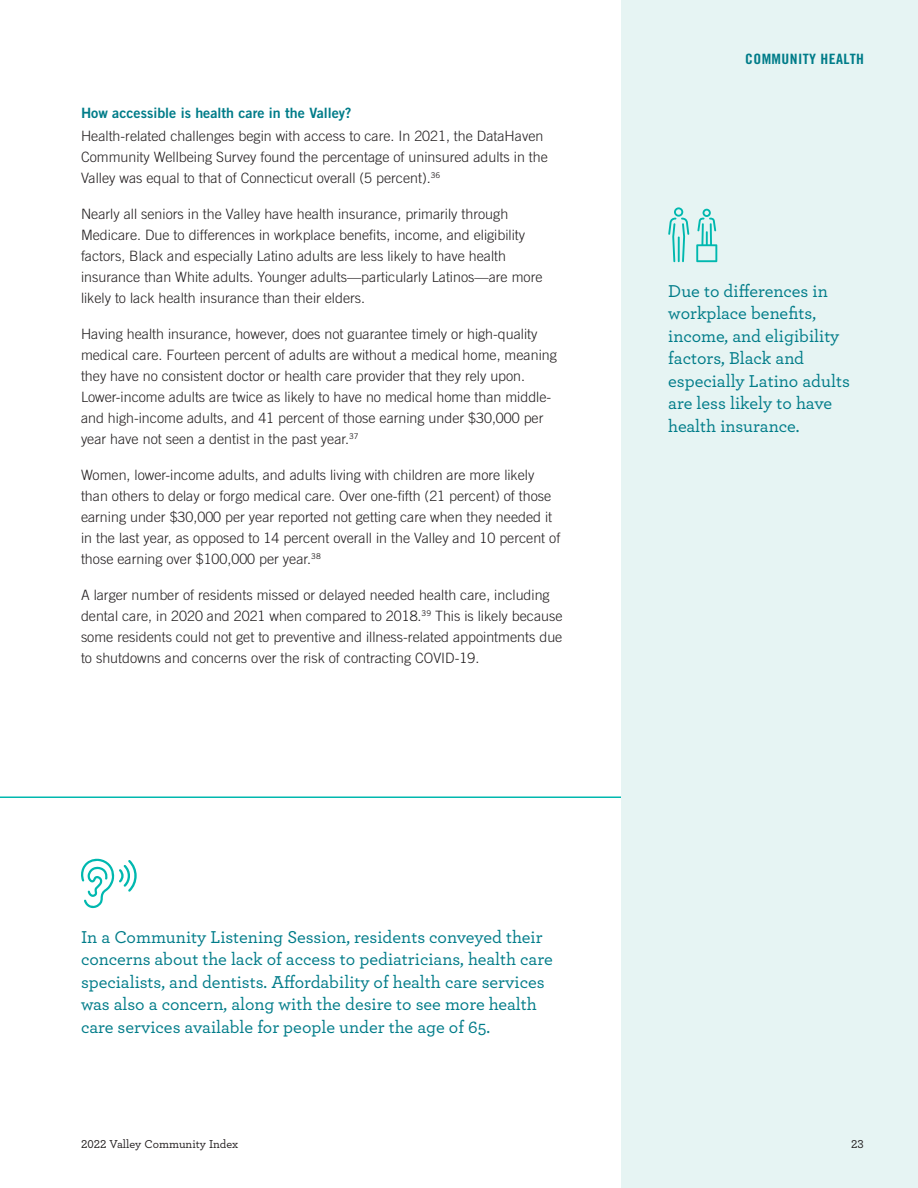
<style>
.page{position:relative;width:918px;height:1188px;background:#fff}
.page>*{position:absolute;margin:0;border:0;box-sizing:border-box;transform-origin:0 0}
.Callout{font:500 18px/22.5px "Archer";color:#007c89}
.Body{font:300 14.25px/21px "Trade Gothic LT Std";color:#231f20}
.Subheading{font:14.25px "Trade Gothic LT Std Bd 2";color:#007c89}
.t1{font:14.25px "Trade Gothic LT Std Bd Cn 20";letter-spacing:.025em;color:#007c89;scale:1.1 1}
.t2{font:500 12px "Archer";color:#231f20}
</style>
<div class="page">
<div style="left:621px;top:0;width:297px;height:1188px;background:#e6f4f3"></div>
<svg style="left:668px;top:207px;width:21px;height:55px"></svg>
<svg style="left:696px;top:209px;width:21px;height:53px"></svg>
<svg style="left:81px;top:859px;width:56px;height:49px"></svg>
<hr style="left:0;top:796px;width:621px;height:2px;background:#00b8af">
<p class="Subheading" style="left:81px;top:104px;width:272px">How accessible is health care in the Valley?</p>
<p class="Body" style="left:81px;top:125px;width:468px">Health-related challenges begin with access to care. In 2021, the DataHaven<br>Community Wellbeing Survey found the percentage of uninsured adults in the<br>Valley was equal to that of Connecticut overall (5 percent).<sup>36</sup></p>
<p class="Body" style="left:81px;top:203px;width:463px">Nearly all seniors in the Valley have health insurance, primarily through Medicare. Due to differences in workplace benefits, income, and eligibility factors, Black and especially Latino adults are less likely to have health insurance than White adults. Younger adults—particularly Latinos—are more likely to lack health insurance than their elders.</p>
<p class="Body" style="left:81px;top:323px;width:477px">Having health insurance, however, does not guarantee timely or high-quality medical care. Fourteen percent of adults are without a medical home, meaning they have no consistent doctor or health care provider that they rely upon.<br>Lower-income adults are twice as likely to have no medical home than middle&shy;and high-income adults, and 41 percent of those earning under $30,000 per year have not seen a dentist in the past year.<sup>37</sup></p>
<p class="Body" style="left:81px;top:464px;width:481px">Women, lower-income adults, and adults living with children are more likely than others to delay or forgo medical care. Over one-fifth (21 percent) of those earning under $30,000 per year reported not getting care when they needed it in the last year, as opposed to 14 percent overall in the Valley and 10 percent of those earning over $100,000 per year.<sup>38</sup></p>
<p class="Body" style="left:81px;top:584px;width:483px">A larger number of residents missed or delayed needed health care, including dental care, in 2020 and 2021 when compared to 2018.<sup>39</sup> This is likely because some residents could not get to preventive and illness-related appointments due to shutdowns and concerns over the risk of contracting COVID-19.</p>
<p class="Callout" style="left:81px;top:925px;width:473px">In a Community Listening Session, residents conveyed their concerns about the lack of access to pediatricians, health care specialists, and dentists. Affordability of health care services was also a concern, along with the desire to see more health care services available for people under the age of 65.</p>
<p class="t1" style="left:745px;top:51px;width:109px">COMMUNITY HEALTH</p>
<p class="Callout" style="left:668px;top:279px;width:183px">Due to differences in workplace benefits, income, and eligibility factors, Black and especially Latino adults are less likely to have health insurance.</p>
<p class="t2" style="left:81px;top:1135px;width:159px">2022 Valley Community Index</p>
<p class="t2" style="left:851px;top:1135px;width:14px">23</p>
</div>
